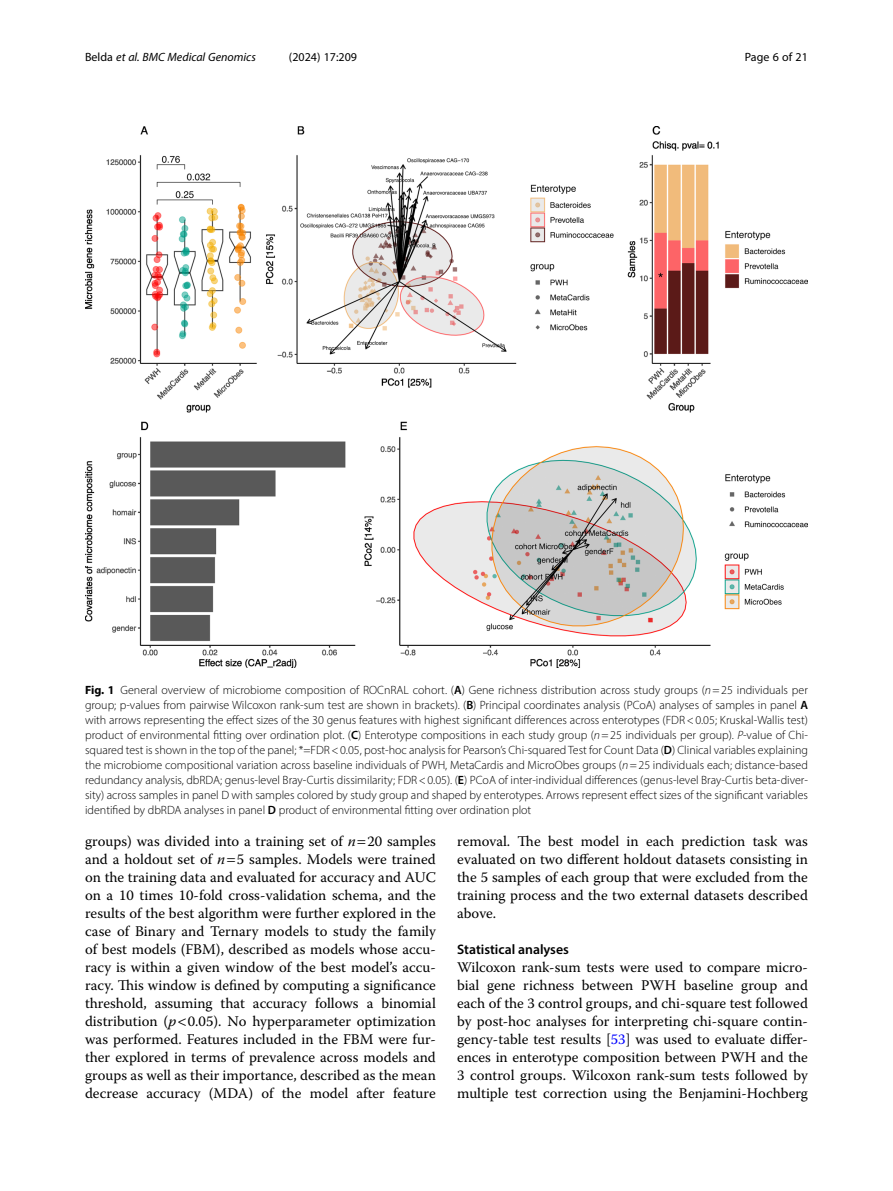
<style>
.page{position:relative;width:893px;height:1191px;background:#fff}
.page>*{position:absolute;margin:0;border:0;box-sizing:border-box;transform-origin:0 0}
.Body_Text{font:14.7px/18px "Warnock Pro";color:#000;text-align:justify}
.Head_2{font:600 13.8px "Myriad Pro";color:#000}
.Figure_Caption{font:300 12px/15px "Myriad Pro";color:#000;text-align:justify}
.t1{font:italic 12px "Myriad Pro";color:#000}
.t2{font:12px "Myriad Pro";color:#000}
.s1{font-style:normal}
.s2{font-weight:700}
.s3{font-weight:600}
.s4{font-style:italic}
.s5{color:#00f}
</style>
<div class="page">
<img style="left:85px;top:126px;width:723px;height:541px">
<p class="t1" style="left:85px;top:50px;width:172px"><span class="s1">Belda</span> et al. BMC Medical Genomics</p>
<p class="t2" style="left:289px;top:50px;width:70px">(2024) 17:209</p>
<p class="t2" style="left:745px;top:50px;width:65px">Page 6 of 21</p>
<p class="Figure_Caption" style="left:85px;top:682px;width:724px"><span class="s2">Fig. 1</span> General overview of microbiome composition of ROCnRAL cohort. (<span class="s3">A</span>) Gene richness distribution across study groups (<span class="s4">n</span>=25 individuals per group; p-values from pairwise Wilcoxon rank-sum test are shown in brackets). (<span class="s3">B</span>) Principal coordinates analysis (PCoA) analyses of samples in panel <span class="s3">A </span>with arrows representing the effect sizes of the 30 genus features with highest significant differences across enterotypes (FDR&lt;0.05; Kruskal-Wallis test) product of environmental fitting over ordination plot. (<span class="s3">C</span>) Enterotype compositions in each study group (<span class="s4">n</span>=25 individuals per group). <span class="s4">P</span>-value of Chi&shy;squared test is shown in the top of the panel; *=FDR&lt;0.05, post-hoc analysis for Pearson’s Chi-squared Test for Count Data (<span class="s3">D</span>) Clinical variables explaining the microbiome compositional variation across baseline individuals of PWH, MetaCardis and MicroObes groups (<span class="s4">n</span>=25 individuals each; distance-based redundancy analysis, dbRDA; genus-level Bray-Curtis dissimilarity; FDR&lt;0.05). (<span class="s3">E</span>) PCoA of inter-individual differences (genus-level Bray-Curtis beta-diver&shy;sity) across samples in panel D with samples colored by study group and shaped by enterotypes. Arrows represent effect sizes of the significant variables identified by dbRDA analyses in panel <span class="s3">D</span> product of environmental fitting over ordination plot</p>
<p class="Body_Text" style="left:85px;top:832px;width:352px">groups) was divided into a training set of <span class="s4">n</span> 20 samples and a holdout set of <span class="s4">n</span> 5 samples. Models were trained on the training data and evaluated for accuracy and AUC on a 10 times 10-fold cross-validation schema, and the results of the best algorithm were further explored in the case of Binary and Ternary models to study the family of best models (FBM), described as models whose accu&shy;racy is within a given window of the best model’s accu&shy;racy. This window is defined by computing a significance threshold, assuming that accuracy follows a binomial distribution (<span class="s4">p</span> 0.05). No hyperparameter optimization was performed. Features included in the FBM were fur&shy;ther explored in terms of prevalence across models and groups as well as their importance, described as the mean decrease accuracy (MDA) of the model after feature</p>
<p class="Body_Text" style="left:457px;top:832px;width:352px">removal. The best model in each prediction task was evaluated on two different holdout datasets consisting in the 5 samples of each group that were excluded from the training process and the two external datasets described above.</p>
<p class="Head_2" style="left:457px;top:941px;width:113px">Statistical analyses</p>
<p class="Body_Text" style="left:457px;top:958px;width:352px">Wilcoxon rank-sum tests were used to compare micro&shy;bial gene richness between PWH baseline group and each of the 3 control groups, and chi-square test followed by post-hoc analyses for interpreting chi-square contin&shy;gency-table test results [<span class="s5">53</span>] was used to evaluate differ&shy;ences in enterotype composition between PWH and the 3 control groups. Wilcoxon rank-sum tests followed by multiple test correction using the Benjamini-Hochberg</p>
</div>
